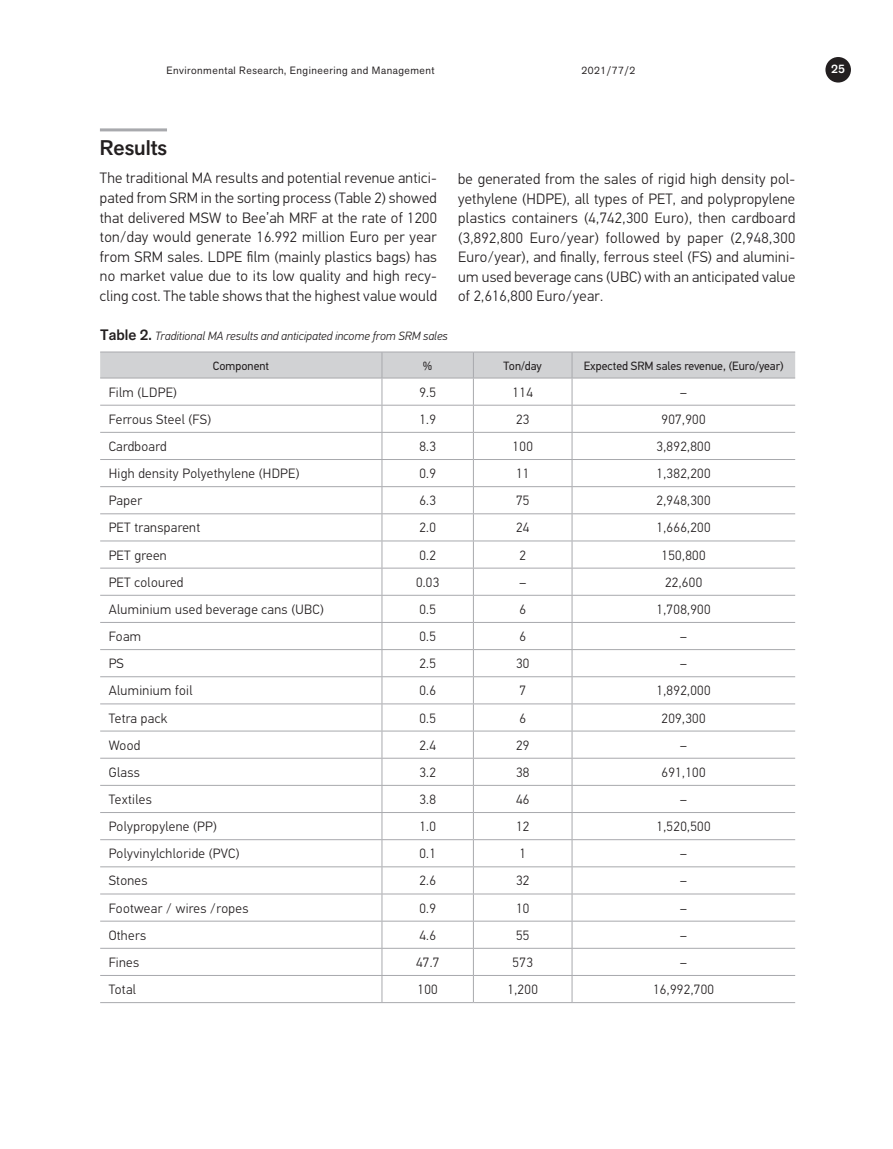
<style>
.page{position:relative;width:893px;height:1149px;background:#fff}
.page>*{position:absolute;margin:0;border:0;box-sizing:border-box;transform-origin:0 0}
.Skyrius{font:500 21px "Akzid Grtsk Next";color:#231f20}
.tekstas_EREM{font:300 15px/19.5px "PF Din Text Pro";letter-spacing:.015em;color:#231f20;text-align:justify}
.tekstas_EREM-2{font:300 13.5px "PF Din Text Pro";letter-spacing:.025em;color:#231f20}
.Pav_nr{font:italic 300 12px "PF Din Text Pro";color:#231f20}
.Lent_kepure_EREM{font:12px "PF Din Text Pro";color:#231f20}
.t1{font:500 12px "Akzid Grtsk Next";color:#fff}
.t2{font:10.5px "Akzid Grtsk Next";letter-spacing:.05em;color:#231f20}
.s1{font-family:"Akzid Grtsk Next";font-weight:500;font-style:normal;font-size:15px}
</style>
<div class="page">
<div style="left:825px;top:57px;width:26px;height:25px;background:#231f20;border-radius:50%"></div>
<hr style="left:100px;top:351px;width:282px;height:1px;background:#a8a9ad">
<hr style="left:382px;top:351px;width:91px;height:1px;background:#a8a9ad">
<hr style="left:473px;top:351px;width:99px;height:1px;background:#a8a9ad">
<hr style="left:572px;top:351px;width:223px;height:1px;background:#a8a9ad">
<svg style="left:100px;top:352px;width:695px;height:649px"></svg>
<hr style="left:100px;top:1001px;width:282px;height:1px;background:#a8a9ad">
<hr style="left:382px;top:1001px;width:91px;height:1px;background:#a8a9ad">
<hr style="left:473px;top:1001px;width:99px;height:1px;background:#a8a9ad">
<hr style="left:572px;top:1001px;width:223px;height:1px;background:#a8a9ad">
<hr style="left:100px;top:128px;width:67px;height:3px;background:#a8a9ad">
<p class="t2" style="left:167px;top:63px;width:270px">Environmental Research, Engineering and Management</p>
<p class="t2" style="left:581px;top:63px;width:55px">2021/77/2</p>
<p class="t1" style="left:831px;top:61px;width:15px">25</p>
<p class="Skyrius" style="left:100px;top:134px;width:69px">Results</p>
<p class="tekstas_EREM" style="left:100px;top:169px;width:339px">The traditional MA results and potential revenue antici&shy;pated from SRM in the sorting process (Table 2) showed that delivered MSW to Bee’ah MRF at the rate of 1200 ton/day would generate 16.992 million Euro per year from SRM sales. LDPE film (mainly plastics bags) has no market value due to its low quality and high recy&shy;cling cost. The table shows that the highest value would</p>
<p class="tekstas_EREM" style="left:458px;top:169px;width:339px">be generated from the sales of rigid high density pol&shy;yethylene (HDPE), all types of PET, and polypropylene plastics containers (4,742,300 Euro), then cardboard (3,892,800 Euro/year) followed by paper (2,948,300<br>Euro/year), and finally, ferrous steel (FS) and alumini&shy;um used beverage cans (UBC) with an anticipated value of 2,616,800 Euro/year.</p>
<p class="Pav_nr" style="left:100px;top:328px;width:349px"><span class="s1">Table 2.</span> Traditional MA results and anticipated income from SRM sales</p>
<p class="Lent_kepure_EREM" style="left:213px;top:358px;width:58px">Component</p>
<p class="Lent_kepure_EREM" style="left:423px;top:358px;width:11px">%</p>
<p class="Lent_kepure_EREM" style="left:504px;top:358px;width:40px">Ton/day</p>
<p class="Lent_kepure_EREM" style="left:584px;top:358px;width:201px">Expected SRM sales revenue, (Euro/year)</p>
<p class="tekstas_EREM-2" style="left:109px;top:384px;width:70px">Film (LDPE)</p>
<p class="tekstas_EREM-2" style="left:419px;top:384px;width:18px">9.5</p>
<p class="tekstas_EREM-2" style="left:513px;top:384px;width:22px">114</p>
<p class="tekstas_EREM-2" style="left:680px;top:384px;width:8px">–</p>
<p class="tekstas_EREM-2" style="left:109px;top:411px;width:104px">Ferrous Steel (FS)</p>
<p class="tekstas_EREM-2" style="left:419px;top:411px;width:18px">1.9</p>
<p class="tekstas_EREM-2" style="left:516px;top:411px;width:15px">23</p>
<p class="tekstas_EREM-2" style="left:662px;top:411px;width:46px">907,900</p>
<p class="tekstas_EREM-2" style="left:109px;top:438px;width:59px">Cardboard</p>
<p class="tekstas_EREM-2" style="left:419px;top:438px;width:18px">8.3</p>
<p class="tekstas_EREM-2" style="left:513px;top:438px;width:22px">100</p>
<p class="tekstas_EREM-2" style="left:656px;top:438px;width:56px">3,892,800</p>
<p class="tekstas_EREM-2" style="left:109px;top:465px;width:192px">High density Polyethylene (HDPE)</p>
<p class="tekstas_EREM-2" style="left:419px;top:465px;width:18px">0.9</p>
<p class="tekstas_EREM-2" style="left:516px;top:465px;width:15px">11</p>
<p class="tekstas_EREM-2" style="left:656px;top:465px;width:56px">1,382,200</p>
<p class="tekstas_EREM-2" style="left:109px;top:493px;width:35px">Paper</p>
<p class="tekstas_EREM-2" style="left:419px;top:493px;width:18px">6.3</p>
<p class="tekstas_EREM-2" style="left:516px;top:493px;width:15px">75</p>
<p class="tekstas_EREM-2" style="left:656px;top:493px;width:56px">2,948,300</p>
<p class="tekstas_EREM-2" style="left:109px;top:520px;width:93px">PET transparent</p>
<p class="tekstas_EREM-2" style="left:419px;top:520px;width:18px">2.0</p>
<p class="tekstas_EREM-2" style="left:516px;top:520px;width:15px">24</p>
<p class="tekstas_EREM-2" style="left:656px;top:520px;width:56px">1,666,200</p>
<p class="tekstas_EREM-2" style="left:109px;top:547px;width:60px">PET green</p>
<p class="tekstas_EREM-2" style="left:419px;top:547px;width:18px">0.2</p>
<p class="tekstas_EREM-2" style="left:519px;top:547px;width:8px">2</p>
<p class="tekstas_EREM-2" style="left:662px;top:547px;width:46px">150,800</p>
<p class="tekstas_EREM-2" style="left:109px;top:574px;width:76px">PET coloured</p>
<p class="tekstas_EREM-2" style="left:416px;top:574px;width:25px">0.03</p>
<p class="tekstas_EREM-2" style="left:519px;top:574px;width:8px">–</p>
<p class="tekstas_EREM-2" style="left:665px;top:574px;width:39px">22,600</p>
<p class="tekstas_EREM-2" style="left:109px;top:601px;width:217px">Aluminium used beverage cans (UBC)</p>
<p class="tekstas_EREM-2" style="left:419px;top:601px;width:18px">0.5</p>
<p class="tekstas_EREM-2" style="left:519px;top:601px;width:8px">6</p>
<p class="tekstas_EREM-2" style="left:656px;top:601px;width:56px">1,708,900</p>
<p class="tekstas_EREM-2" style="left:109px;top:628px;width:34px">Foam</p>
<p class="tekstas_EREM-2" style="left:419px;top:628px;width:18px">0.5</p>
<p class="tekstas_EREM-2" style="left:519px;top:628px;width:8px">6</p>
<p class="tekstas_EREM-2" style="left:680px;top:628px;width:8px">–</p>
<p class="tekstas_EREM-2" style="left:109px;top:655px;width:17px">PS</p>
<p class="tekstas_EREM-2" style="left:419px;top:655px;width:18px">2.5</p>
<p class="tekstas_EREM-2" style="left:516px;top:655px;width:15px">30</p>
<p class="tekstas_EREM-2" style="left:680px;top:655px;width:8px">–</p>
<p class="tekstas_EREM-2" style="left:109px;top:682px;width:85px">Aluminium foil</p>
<p class="tekstas_EREM-2" style="left:419px;top:682px;width:18px">0.6</p>
<p class="tekstas_EREM-2" style="left:519px;top:682px;width:8px">7</p>
<p class="tekstas_EREM-2" style="left:656px;top:682px;width:56px">1,892,000</p>
<p class="tekstas_EREM-2" style="left:109px;top:710px;width:60px">Tetra pack</p>
<p class="tekstas_EREM-2" style="left:419px;top:710px;width:18px">0.5</p>
<p class="tekstas_EREM-2" style="left:519px;top:710px;width:8px">6</p>
<p class="tekstas_EREM-2" style="left:662px;top:710px;width:46px">209,300</p>
<p class="tekstas_EREM-2" style="left:109px;top:737px;width:33px">Wood</p>
<p class="tekstas_EREM-2" style="left:419px;top:737px;width:18px">2.4</p>
<p class="tekstas_EREM-2" style="left:516px;top:737px;width:15px">29</p>
<p class="tekstas_EREM-2" style="left:109px;top:764px;width:33px">Glass</p>
<p class="tekstas_EREM-2" style="left:419px;top:764px;width:18px">3.2</p>
<p class="tekstas_EREM-2" style="left:516px;top:764px;width:15px">38</p>
<p class="tekstas_EREM-2" style="left:662px;top:764px;width:46px">691,100</p>
<p class="tekstas_EREM-2" style="left:109px;top:791px;width:45px">Textiles</p>
<p class="tekstas_EREM-2" style="left:419px;top:791px;width:18px">3.8</p>
<p class="tekstas_EREM-2" style="left:516px;top:791px;width:15px">46</p>
<p class="tekstas_EREM-2" style="left:680px;top:791px;width:8px">–</p>
<p class="tekstas_EREM-2" style="left:109px;top:818px;width:110px">Polypropylene (PP)</p>
<p class="tekstas_EREM-2" style="left:419px;top:818px;width:18px">1.0</p>
<p class="tekstas_EREM-2" style="left:516px;top:818px;width:15px">12</p>
<p class="tekstas_EREM-2" style="left:656px;top:818px;width:56px">1,520,500</p>
<p class="tekstas_EREM-2" style="left:109px;top:845px;width:132px">Polyvinylchloride (PVC)</p>
<p class="tekstas_EREM-2" style="left:419px;top:845px;width:18px">0.1</p>
<p class="tekstas_EREM-2" style="left:519px;top:845px;width:8px">1</p>
<p class="tekstas_EREM-2" style="left:680px;top:845px;width:8px">–</p>
<p class="tekstas_EREM-2" style="left:109px;top:872px;width:40px">Stones</p>
<p class="tekstas_EREM-2" style="left:419px;top:872px;width:18px">2.6</p>
<p class="tekstas_EREM-2" style="left:516px;top:872px;width:15px">32</p>
<p class="tekstas_EREM-2" style="left:680px;top:872px;width:8px">–</p>
<p class="tekstas_EREM-2" style="left:109px;top:900px;width:141px">Footwear / wires /ropes</p>
<p class="tekstas_EREM-2" style="left:419px;top:900px;width:18px">0.9</p>
<p class="tekstas_EREM-2" style="left:516px;top:900px;width:15px">10</p>
<p class="tekstas_EREM-2" style="left:109px;top:927px;width:39px">Others</p>
<p class="tekstas_EREM-2" style="left:419px;top:927px;width:18px">4.6</p>
<p class="tekstas_EREM-2" style="left:516px;top:927px;width:15px">55</p>
<p class="tekstas_EREM-2" style="left:109px;top:954px;width:32px">Fines</p>
<p class="tekstas_EREM-2" style="left:416px;top:954px;width:25px">47.7</p>
<p class="tekstas_EREM-2" style="left:513px;top:954px;width:22px">573</p>
<p class="tekstas_EREM-2" style="left:109px;top:981px;width:29px">Total</p>
<p class="tekstas_EREM-2" style="left:418px;top:981px;width:22px">100</p>
<p class="tekstas_EREM-2" style="left:508px;top:981px;width:32px">1,200</p>
<p class="tekstas_EREM-2" style="left:653px;top:981px;width:63px">16,992,700</p>
</div>
